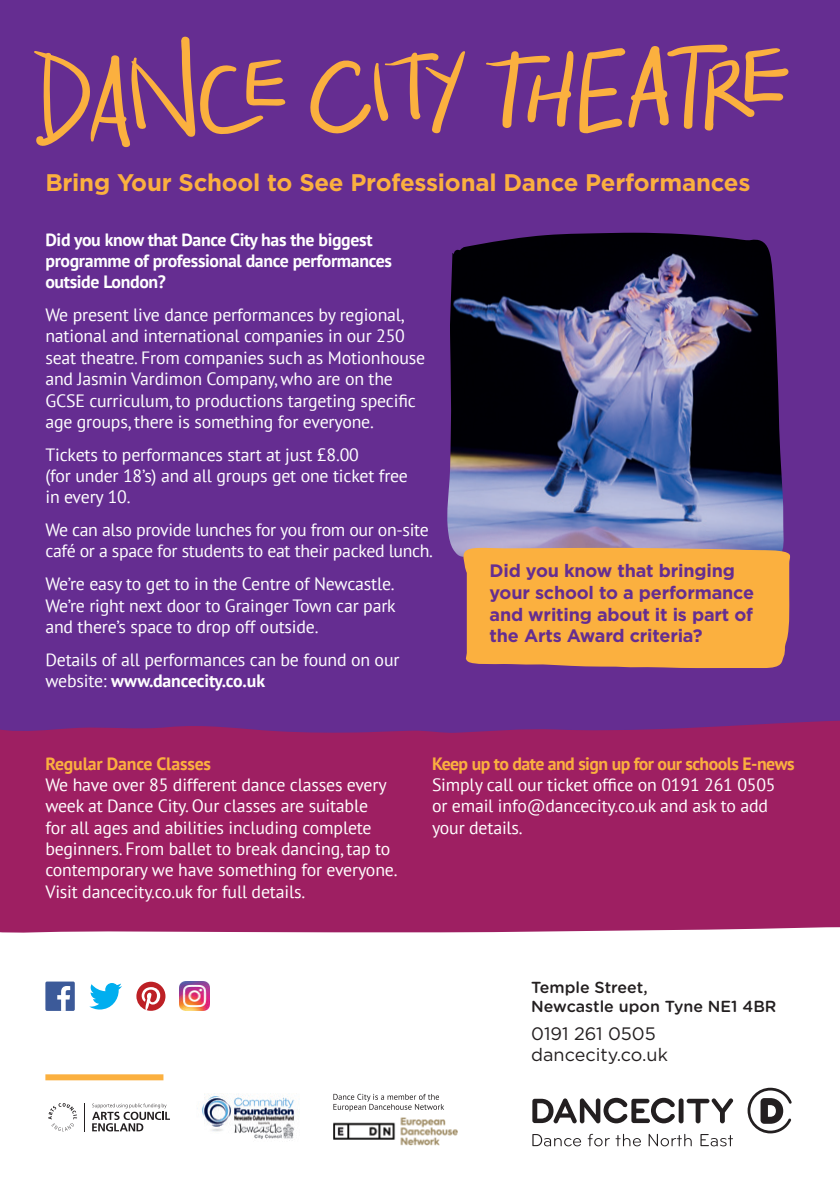
<style>
.page{position:relative;width:840px;height:1191px;background:#fff}
.page>*{position:absolute;margin:0;border:0;box-sizing:border-box;transform-origin:0 0}
.t1{font:700 24px "Gotham";letter-spacing:-.01em;color:#fbb03f}
.t2{font:700 18px/21.6px "Gotham";letter-spacing:-.01em;color:#652d91}
.t3{font:18px/21.6px "Gotham";color:#231f20}
.t4{font:17.8px/21.4px "PT Sans";letter-spacing:-.01em;color:#fff}
.t5{font:700 17.8px/21.4px "PT Sans";letter-spacing:-.02em;color:#fff}
.t6{font:700 17.8px "PT Sans";letter-spacing:-.03em;color:#fbb03f}
.t7{font:700 17.8px "PT Sans";letter-spacing:-.01em;color:#fbb03f}
.t8{font:500 16px/19.2px "Gotham Rounded";color:#231f20}
.s1{font-weight:700}
</style>
<div class="page">
<div style="left:0;top:761px;width:839px;height:172px;background:#9e1f62"></div>
<div style="left:0;top:0;width:839px;height:761px;background:#652d91"></div>
<div style="left:678px;top:1098px;width:5px;height:25px;background:#231f20;border-radius:2px"></div>
<svg style="left:686px;top:1098px;width:46px;height:25px"></svg>
<svg style="left:532px;top:1097px;width:142px;height:26px"></svg>
<svg style="left:747px;top:1087px;width:44px;height:46px"></svg>
<svg style="left:532px;top:1134px;width:48px;height:12px"></svg>
<svg style="left:587px;top:1133px;width:22px;height:13px"></svg>
<svg style="left:615px;top:1133px;width:25px;height:13px"></svg>
<svg style="left:648px;top:1133px;width:43px;height:13px"></svg>
<svg style="left:700px;top:1134px;width:32px;height:12px"></svg>
<svg style="left:33px;top:35px;width:254px;height:114px;background:#85497f"></svg>
<svg style="left:307px;top:51px;width:158px;height:84px;background:#864a7e"></svg>
<svg style="left:485px;top:44px;width:304px;height:91px;background:#8e507a"></svg>
<img style="left:446px;top:233px;width:337px;height:329px">
<svg style="left:89px;top:983px;width:33px;height:26px"></svg>
<svg style="left:134px;top:980px;width:33px;height:32px"></svg>
<svg style="left:136px;top:981px;width:29px;height:29px"></svg>
<img style="left:180px;top:981px;width:29px;height:30px">
<div style="left:45px;top:981px;width:30px;height:30px;background:#3c5a99;border-radius:2px"></div>
<svg style="left:57px;top:986px;width:13px;height:25px"></svg>
<div style="left:45px;top:1074px;width:118px;height:6px;background:#fbb03f"></div>
<div style="left:462px;top:547px;width:327px;height:121px;background:#fbb03f"></div>
<svg style="left:92px;top:1103px;width:78px;height:28px"></svg>
<svg style="left:48px;top:1103px;width:29px;height:28px"></svg>
<svg style="left:84px;top:1103px;width:1px;height:28px"></svg>
<img style="left:197px;top:1093px;width:103px;height:48px">
<img style="left:333px;top:1117px;width:125px;height:29px">
<svg style="left:333px;top:1093px;width:111px;height:18px"></svg>
<h1 class="t1" style="left:45px;top:168px;width:706px">Bring Your School to See Professional Dance Performances</h1>
<p class="t5" style="left:45px;top:228px;width:348px">Did you know that Dance City has the biggest programme of professional dance performances outside London?</p>
<p class="t4" style="left:45px;top:304px;width:381px">We present live dance performances by regional, national and international companies in our 250 seat theatre. From companies such as Motionhouse and Jasmin Vardimon Company, who are on the GCSE curriculum, to productions targeting specific age groups, there is something for everyone.</p>
<p class="t4" style="left:45px;top:443px;width:364px">Tickets to performances start at just £8.00<br>(for under 18’s) and all groups get one ticket free in every 10.</p>
<p class="t4" style="left:45px;top:519px;width:389px">We can also provide lunches for you from our on-site café or a space for students to eat their packed lunch.</p>
<p class="t4" style="left:45px;top:573px;width:351px;text-align:justify">We’re easy to get to in the Centre of Newcastle.<br>We’re right next door to Grainger Town car park and there’s space to drop off outside.</p>
<p class="t4" style="left:45px;top:648px;width:355px">Details of all performances can be found on our website: <span class="s1">www.dancecity.co.uk</span></p>
<p class="t2" style="left:489px;top:559px;width:266px">Did you know that bringing your school to a performance and writing about it is part of the Arts Award criteria?</p>
<p class="t7" style="left:45px;top:751px;width:167px">Regular Dance Classes</p>
<p class="t4" style="left:45px;top:773px;width:353px">We have over 85 different dance classes every week at Dance City. Our classes are suitable<br>for all ages and abilities including complete beginners. From ballet to break dancing, tap to contemporary we have something for everyone.<br>Visit dancecity.co.uk for full details.</p>
<p class="t6" style="left:432px;top:751px;width:364px">Keep up to date and sign up for our schools E-news</p>
<p class="t4" style="left:432px;top:773px;width:345px">Simply call our ticket office on 0191 261 0505 or email info@dancecity.co.uk and ask to add your details.</p>
<p class="t8" style="left:531px;top:977px;width:246px">Temple Street,<br>Newcastle upon Tyne NE1 4BR</p>
<p class="t3" style="left:531px;top:1022px;width:138px">0191 261 0505 dancecity.co.uk</p>
</div>
